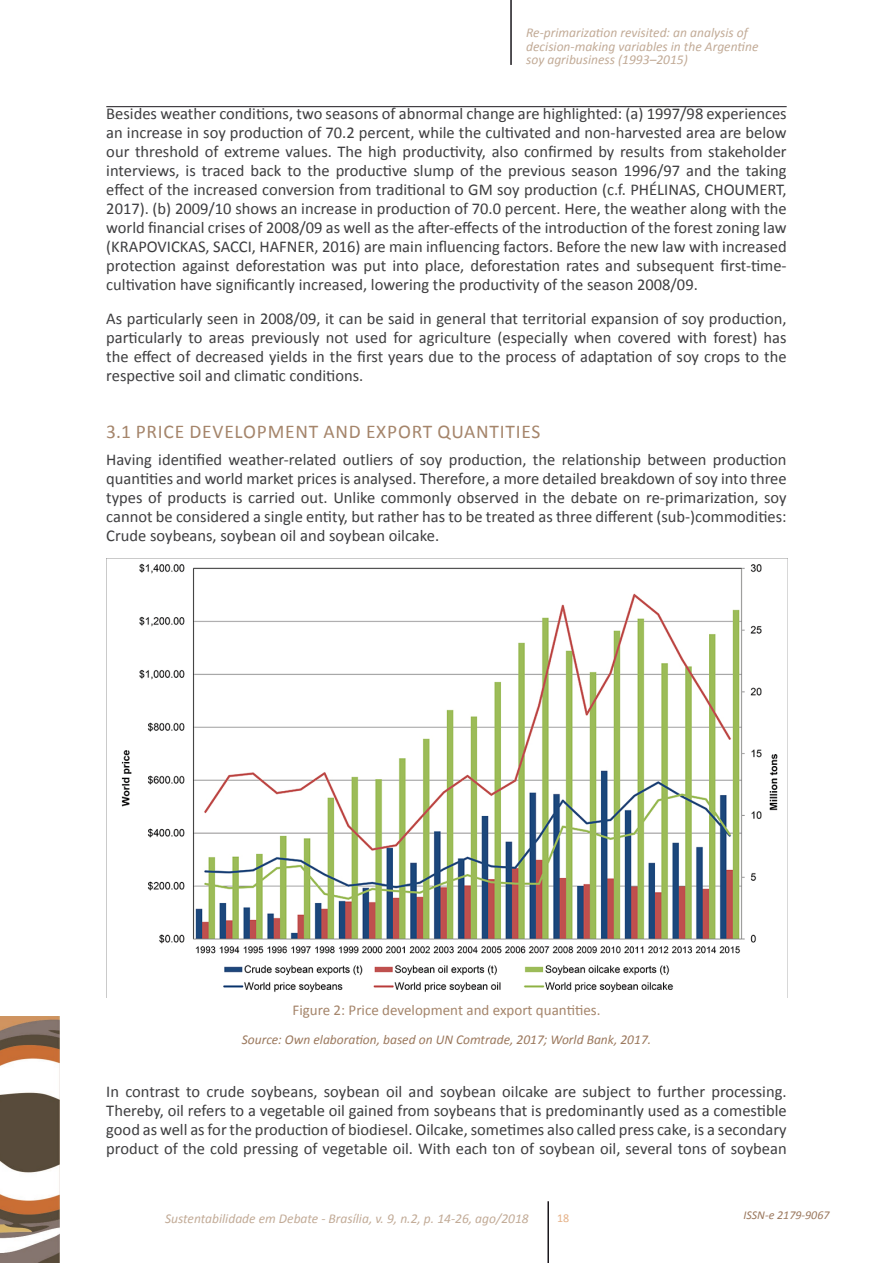
<style>
.page{position:relative;width:893px;height:1263px;background:#fff}
.page>*{position:absolute;margin:0;border:0;box-sizing:border-box;transform-origin:0 0}
.t1{font:19.5px "Calibri";letter-spacing:.04em;color:#a5856b}
.t2{font:16.5px/18.9px "Calibri";color:#3e3e40;text-align:justify}
.t3{font:15px "Calibri";color:#a5856b}
.t4{font:italic 13.5px/13.5px "Calibri";color:#c2ab97}
.t5{font:italic 13.5px "Calibri";color:#9b785d}
.t6{font:italic 12px "Calibri";color:#9b785d}
.t7{font:12px "Calibri";color:#e5b086}
</style>
<div class="page">
<hr style="left:510px;top:0;width:2px;height:65px;background:#1a171c">
<img style="left:0;top:1016px;width:60px;height:247px">
<hr style="left:547px;top:1201px;width:2px;height:62px;background:#1a171c">
<hr style="left:106px;top:106px;width:681px;height:1px;background:#1a171c">
<img style="left:106px;top:558px;width:681px;height:440px">
<p class="t4" style="left:526px;top:26px;width:234px">Re-primarization revisited: an analysis of decision-making variables in the Argentine soy agribusiness (1993–2015)</p>
<p class="t2" style="left:106px;top:105px;width:682px">Besides weather conditions, two seasons of abnormal change are highlighted: (a) 1997/98 experiences an increase in soy production of 70.2 percent, while the cultivated and non-harvested area are below our threshold of extreme values. The high productivity, also confirmed by results from stakeholder interviews, is traced back to the productive slump of the previous season 1996/97 and the taking effect of the increased conversion from traditional to GM soy production (c.f. PHÉLINAS, CHOUMERT, 2017). (b) 2009/10 shows an increase in production of 70.0 percent. Here, the weather along with the world financial crises of 2008/09 as well as the after-effects of the introduction of the forest zoning law (KRAPOVICKAS, SACCI, HAFNER, 2016) are main influencing factors. Before the new law with increased protection against deforestation was put into place, deforestation rates and subsequent first-time&shy;cultivation have significantly increased, lowering the productivity of the season 2008/09.</p>
<p class="t2" style="left:106px;top:309px;width:682px">As particularly seen in 2008/09, it can be said in general that territorial expansion of soy production, particularly to areas previously not used for agriculture (especially when covered with forest) has the effect of decreased yields in the first years due to the process of adaptation of soy crops to the respective soil and climatic conditions.</p>
<p class="t1" style="left:106px;top:419px;width:436px">3.1 PRICE DEVELOPMENT AND EXPORT QUANTITIES</p>
<p class="t2" style="left:106px;top:450px;width:682px">Having identified weather-related outliers of soy production, the relationship between production quantities and world market prices is analysed. Therefore, a more detailed breakdown of soy into three types of products is carried out. Unlike commonly observed in the debate on re-primarization, soy cannot be considered a single entity, but rather has to be treated as three different (sub-)commodities:<br>Crude soybeans, soybean oil and soybean oilcake.</p>
<p class="t3" style="left:292px;top:1001px;width:310px">Figure 2: Price development and export quantities.</p>
<p class="t5" style="left:242px;top:1030px;width:411px">Source: Own elaboration, based on UN Comtrade, 2017; World Bank, 2017.</p>
<p class="t2" style="left:106px;top:1082px;width:682px">In contrast to crude soybeans, soybean oil and soybean oilcake are subject to further processing.<br>Thereby, oil refers to a vegetable oil gained from soybeans that is predominantly used as a comestible good as well as for the production of biodiesel. Oilcake, sometimes also called press cake, is a secondary product of the cold pressing of vegetable oil. With each ton of soybean oil, several tons of soybean</p>
<p class="t4" style="left:165px;top:1212px;width:365px">Sustentabilidade em Debate - Brasília, v. 9, n.2, p. 14-26, ago/2018</p>
<p class="t6" style="left:743px;top:1207px;width:88px">ISSN-e 2179-9067</p>
<p class="t7" style="left:557px;top:1210px;width:14px">18</p>
</div>
